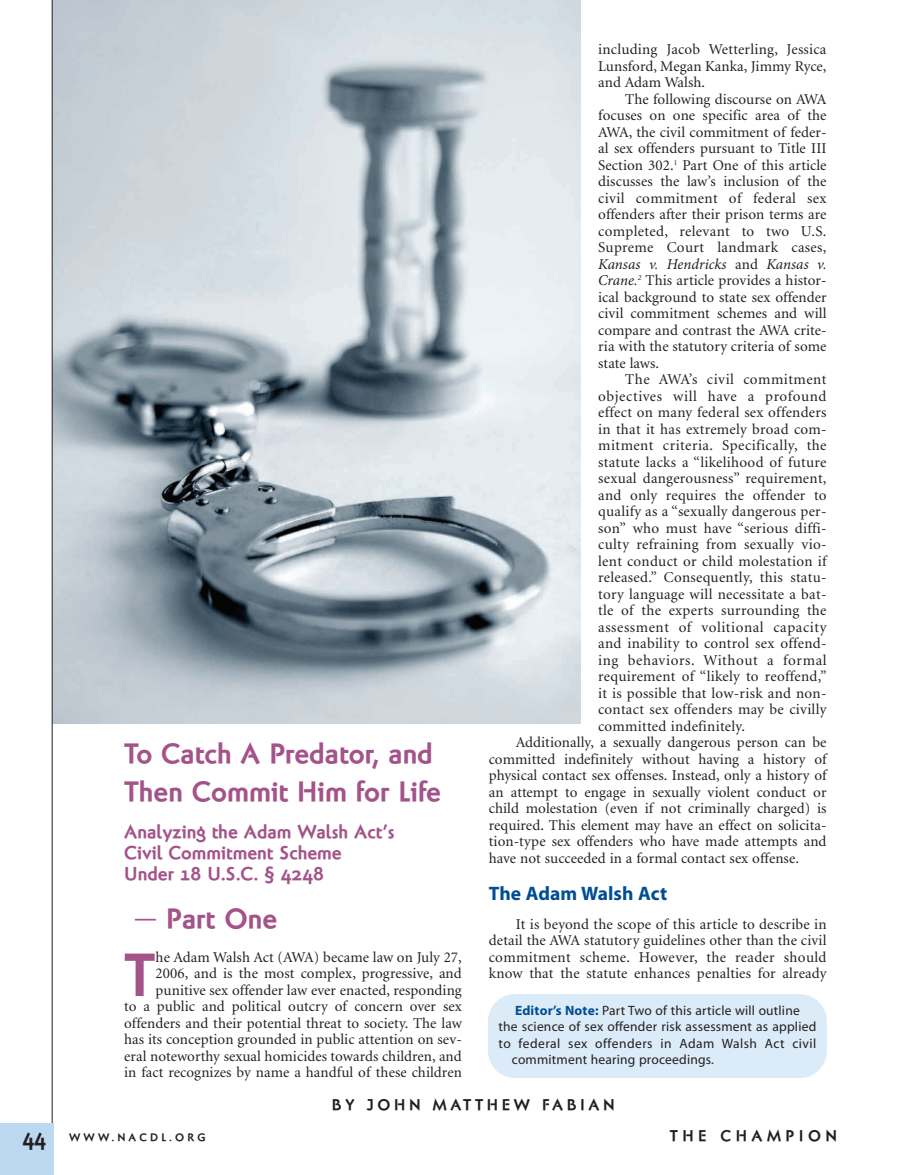
<style>
.page{position:relative;width:905px;height:1175px;background:#fff}
.page>*{position:absolute;margin:0;border:0;box-sizing:border-box;transform-origin:0 0}
.t1{font:700 57px "Naniara";color:#a3538a}
.t2{font:700 27px/37.5px "Naniara";color:#a3538a}
.t3{font:700 19.5px "Myriad Pro";letter-spacing:.005em;color:#014d95}
.t4{font:700 18px/21px "Naniara";color:#a3538a}
.t5{font:15px/16.5px "Minion";letter-spacing:.01em;color:#231f20;text-align:justify}
.t6{font:15px "Minion";letter-spacing:.04em;color:#231f20}
.t7{font:15px "Minion";letter-spacing:.03em;color:#231f20}
.t8{font:italic 15px "Minion Pro";color:#231f20}
.t9{font:15px "Minion";letter-spacing:.035em;color:#231f20}
.t10{font:700 15px "Naniara";letter-spacing:.24em;color:#231f20}
.t11{font:700 15px "Naniara";letter-spacing:.3em;color:#231f20}
.t12{font:13.5px "Myriad";letter-spacing:.015em;color:#231f20}
.t13{font:13.5px "Myriad";letter-spacing:.035em;color:#231f20}
.t14{font:700 10.5px "Naniara";letter-spacing:.3em;color:#231f20}
.s1{font-family:"Minion";font-style:normal}
.s2{font-family:"Minion Pro";font-style:italic}
.s3{font-family:"Myriad Pro";font-weight:700;color:#014d95}
.s4{font-size:21px}
</style>
<div class="page">
<img style="left:53px;top:0;width:527px;height:723px">
<svg style="left:51px;top:0;width:2px;height:1123px;background:#898889"></svg>
<div style="left:0;top:1123px;width:54px;height:51px;background:#bcd9f1"></div>
<div style="left:488px;top:994px;width:338px;height:84px;background:#dbebf8;border-radius:27px"></div>
<h2 class="t2" style="left:124px;top:738px;width:318px">To Catch A Predator, and<br>Then Commit Him for Life</h2>
<p class="t4" style="left:124px;top:823px;width:272px">Analyzing the Adam Walsh Act’s<br>Civil Commitment Scheme<br>Under 18 U.S.C. § 4248</p>
<h2 class="t2" style="left:133px;top:903px;width:145px">— Part One</h2>
<p class="t5" style="left:124px;top:950px;width:339px;text-align:right">he Adam Walsh Act (AWA) became law on July 27, 2006, and is the most complex, progressive, and punitive sex offender law ever enacted, responding<br>to a public and political outcry of concern over sex offenders and their potential threat to society. The law has its conception grounded in public attention on sev&shy;eral noteworthy sexual homicides towards children, and in fact recognizes by name a handful of these children</p>
<h1 class="t1" style="left:124px;top:953px;width:33px">T</h1>
<p class="t5" style="left:598px;top:42px;width:230px">including Jacob Wetterling, Jessica Lunsford, Megan Kanka, Jimmy Ryce, and Adam Walsh.</p>
<p class="t5" style="left:598px;top:92px;width:230px;text-indent:27px">The following discourse on AWA focuses on one specific area of the AWA, the civil commitment of feder&shy;al sex offenders pursuant to Title III Section 302.<sup>1</sup> Part One of this article discusses the law’s inclusion of the civil commitment of federal sex offenders after their prison terms are completed, relevant to two U.S.<br>Supreme Court landmark cases,</p>
<p class="t8" style="left:598px;top:258px;width:230px">Kansas v. Hendricks <span class="s1">and</span> Kansas v.</p>
<p class="t5" style="left:598px;top:273px;width:230px"><span class="s2">Crane.</span><sup>2</sup> This article provides a histor&shy;ical background to state sex offender civil commitment schemes and will compare and contrast the AWA crite&shy;ria with the statutory criteria of some state laws.</p>
<p class="t9" style="left:625px;top:373px;width:203px">The AWA’s civil commitment</p>
<p class="t6" style="left:598px;top:390px;width:230px">objectives will have a profound</p>
<p class="t5" style="left:598px;top:405px;width:230px">effect on many federal sex offenders</p>
<p class="t5" style="left:598px;top:422px;width:230px">in that it has extremely broad com-</p>
<p class="t7" style="left:598px;top:439px;width:230px">mitment criteria. Specifically, the</p>
<p class="t5" style="left:598px;top:455px;width:230px">statute lacks a “likelihood of future</p>
<p class="t5" style="left:598px;top:471px;width:230px">sexual dangerousness” requirement,</p>
<p class="t5" style="left:598px;top:488px;width:230px">and only requires the offender to</p>
<p class="t5" style="left:598px;top:504px;width:230px">qualify as a “sexually dangerous per-</p>
<p class="t5" style="left:598px;top:521px;width:230px">son” who must have “serious diffi-</p>
<p class="t5" style="left:598px;top:537px;width:230px">culty refraining from sexually vio-</p>
<p class="t5" style="left:598px;top:554px;width:230px">lent conduct or child molestation if</p>
<p class="t5" style="left:598px;top:570px;width:230px">released.” Consequently, this statu-</p>
<p class="t5" style="left:598px;top:587px;width:230px">tory language will necessitate a bat-</p>
<p class="t5" style="left:598px;top:603px;width:230px">tle of the experts surrounding the</p>
<p class="t6" style="left:598px;top:621px;width:230px">assessment of volitional capacity</p>
<p class="t5" style="left:598px;top:636px;width:230px">and inability to control sex offend-</p>
<p class="t6" style="left:598px;top:654px;width:230px">ing behaviors. Without a formal</p>
<p class="t5" style="left:598px;top:669px;width:230px">requirement of “likely to reoffend,”</p>
<p class="t5" style="left:598px;top:686px;width:230px">it is possible that low-risk and non-</p>
<p class="t5" style="left:598px;top:702px;width:230px">contact sex offenders may be civilly</p>
<p class="t5" style="left:598px;top:719px;width:148px">committed indefinitely.</p>
<p class="t5" style="left:516px;top:735px;width:312px">Additionally, a sexually dangerous person can be</p>
<p class="t5" style="left:489px;top:752px;width:339px">committed indefinitely without having a history of</p>
<p class="t5" style="left:489px;top:768px;width:339px">physical contact sex offenses. Instead, only a history of</p>
<p class="t5" style="left:489px;top:785px;width:339px">an attempt to engage in sexually violent conduct or</p>
<p class="t5" style="left:489px;top:801px;width:339px">child molestation (even if not criminally charged) is</p>
<p class="t5" style="left:489px;top:818px;width:339px">required. This element may have an effect on solicita-</p>
<p class="t5" style="left:489px;top:834px;width:339px">tion-type sex offenders who have made attempts and</p>
<p class="t5" style="left:489px;top:851px;width:311px">have not succeeded in a formal contact sex offense.</p>
<h3 class="t3" style="left:489px;top:886px;width:180px">The Adam Walsh Act</h3>
<p class="t5" style="left:489px;top:917px;width:339px;text-indent:27px">It is beyond the scope of this article to describe in detail the AWA statutory guidelines other than the civil commitment scheme. However, the reader should know that the statute enhances penalties for already</p>
<p class="t12" style="left:515px;top:1005px;width:286px"><span class="s3">Editor’s Note:</span> Part Two of this article will outline</p>
<p class="t12" style="left:498px;top:1021px;width:319px">the science of sex offender risk assessment as applied</p>
<p class="t13" style="left:498px;top:1038px;width:319px">to federal sex offenders in Adam Walsh Act civil</p>
<p class="t12" style="left:512px;top:1054px;width:204px">commitment hearing proceedings.</p>
<p class="t10" style="left:332px;top:1099px;width:284px">BY JOHN MATTHEW FABIAN</p>
<p class="t14" style="left:22px;top:1133px;width:185px"><span class="s4">44</span> WWW.NACDL.ORG</p>
<p class="t11" style="left:669px;top:1130px;width:169px">THE CHAMPION</p>
</div>
